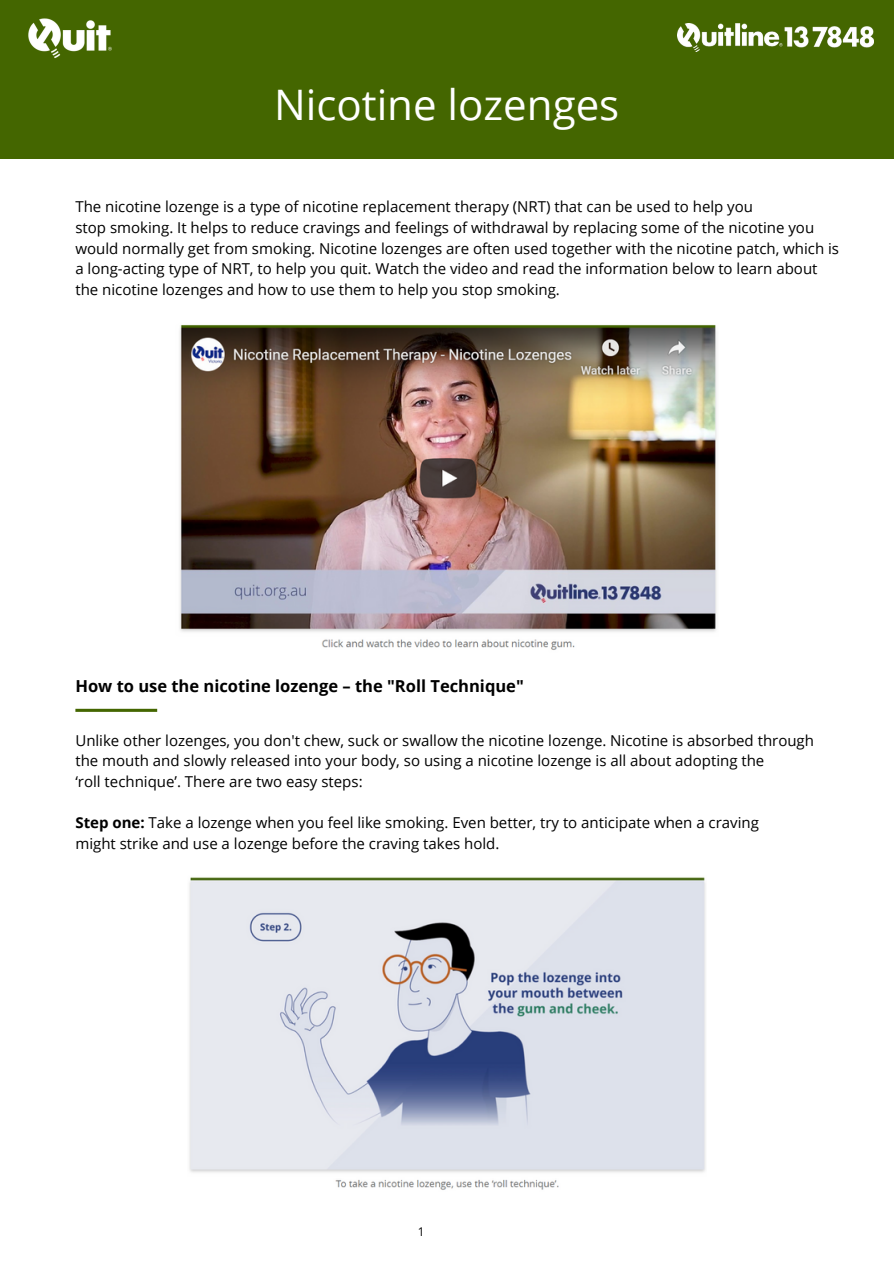
<style>
.page{position:relative;width:894px;height:1264px;background:#fff}
.page>*{position:absolute;margin:0;border:0;box-sizing:border-box;transform-origin:0 0}
.t1{font:42px "Open Sans";color:#fff}
.t2{font:700 16.5px "Open Sans";color:#000}
.t3{font:15px/20.7px "Open Sans";color:#000}
.t4{font:12px "Open Sans";color:#000}
.s1{font-weight:700}
</style>
<div class="page">
<div style="left:0;top:0;width:893px;height:159px;background:#460"></div>
<img style="left:677px;top:24px;width:196px;height:28px">
<img style="left:28px;top:18px;width:84px;height:40px">
<svg style="left:75px;top:708px;width:82px;height:4px"></svg>
<img style="left:179px;top:325px;width:538px;height:325px">
<img style="left:189px;top:877px;width:517px;height:313px">
<h1 class="t1" style="left:274px;top:76px;width:346px">Nicotine lozenges</h1>
<p class="t3" style="left:75px;top:196px;width:765px">The nicotine lozenge is a type of nicotine replacement therapy (NRT) that can be used to help you<br>stop smoking. It helps to reduce cravings and feelings of withdrawal by replacing some of the nicotine you would normally get from smoking. Nicotine lozenges are often used together with the nicotine patch, which is a long-acting type of NRT, to help you quit. Watch the video and read the information below to learn about the nicotine lozenges and how to use them to help you stop smoking.</p>
<p class="t2" style="left:75px;top:674px;width:450px">How to use the nicotine lozenge – the "Roll Technique"</p>
<p class="t3" style="left:75px;top:729px;width:740px">Unlike other lozenges, you don't chew, suck or swallow the nicotine lozenge. Nicotine is absorbed through the mouth and slowly released into your body, so using a nicotine lozenge is all about adopting the<br>‘roll technique’. There are two easy steps:</p>
<p class="t3" style="left:75px;top:812px;width:684px"><span class="s1">Step one:</span> Take a lozenge when you feel like smoking. Even better, try to anticipate when a craving might strike and use a lozenge before the craving takes hold.</p>
<p class="t4" style="left:418px;top:1222px;width:8px">1</p>
</div>
